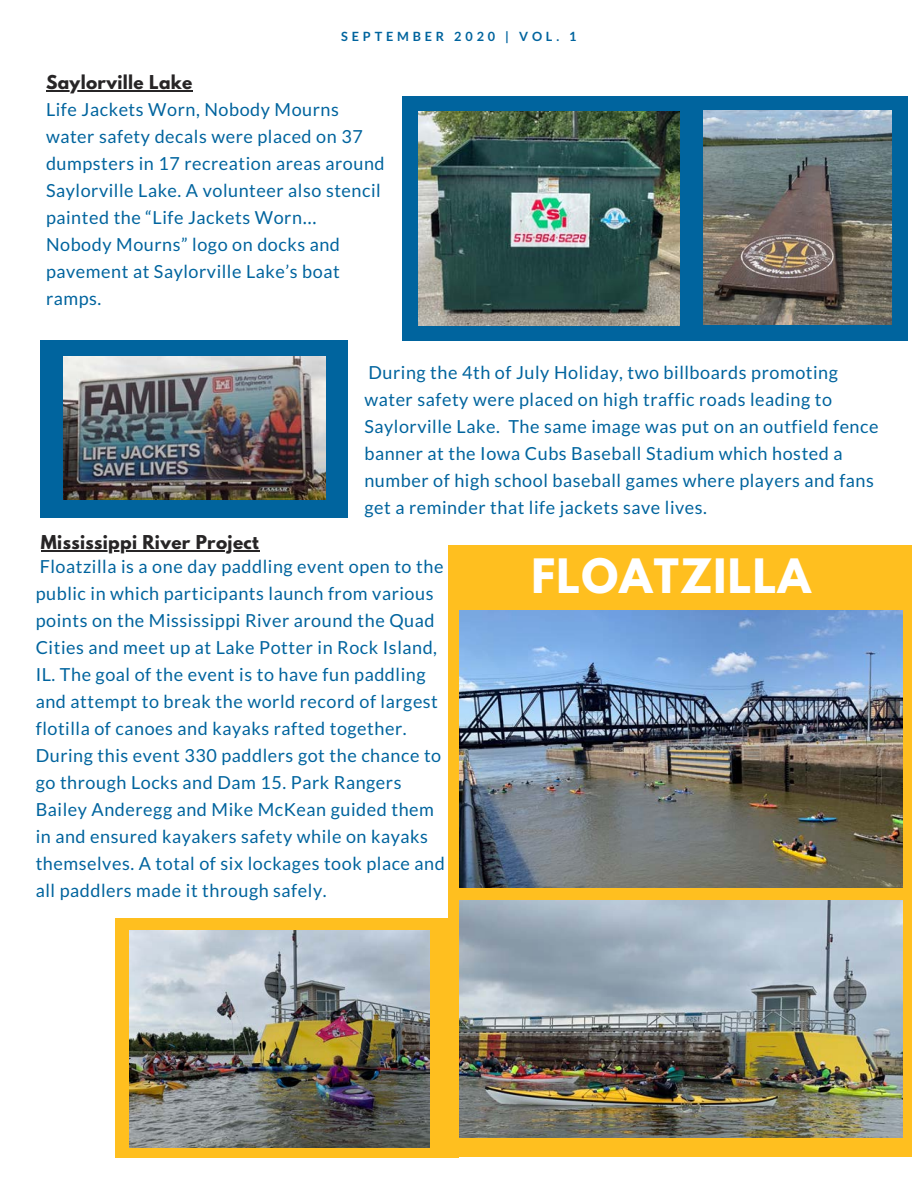
<style>
.page{position:relative;width:918px;height:1188px;background:#fff}
.page>*{position:absolute;margin:0;border:0;box-sizing:border-box;transform-origin:0 0}
.t1{font:700 42px "League Spartan";letter-spacing:.03em;color:#fff}
.t2{font:18px/27px "Lato";letter-spacing:.03em;color:#00649e}
.t3{font:700 16.95px "League Spartan";letter-spacing:.02em;color:#272526}
.t4{font:700 12.75px "Lato";letter-spacing:.3em;color:#00649e}
.s1{font-family:"Noto Sans Gurmukhi"}
</style>
<div class="page">
<div style="left:402px;top:96px;width:505px;height:244px;background:#00649e"></div>
<img style="left:704px;top:110px;width:188px;height:215px">
<img style="left:419px;top:112px;width:261px;height:213px">
<div style="left:41px;top:340px;width:307px;height:177px;background:#00649e"></div>
<img style="left:63px;top:356px;width:263px;height:143px">
<div style="left:116px;top:918px;width:343px;height:240px;background:#ffbf1f"></div>
<img style="left:130px;top:931px;width:300px;height:217px">
<div style="left:448px;top:545px;width:463px;height:612px;background:#ffbf1f"></div>
<img style="left:459px;top:611px;width:443px;height:277px">
<img style="left:459px;top:900px;width:443px;height:237px">
<hr style="left:46px;top:90px;width:147px;height:1px;background:#272526">
<hr style="left:41px;top:550px;width:218px;height:1px;background:#272526">
<p class="t4" style="left:341px;top:28px;width:237px">SEPTEMBER 2020 | VOL. 1</p>
<p class="t3" style="left:46px;top:74px;width:148px">Saylorville Lake</p>
<p class="t2" style="left:46px;top:95px;width:340px">Life Jackets Worn, Nobody Mourns water safety decals were placed on 37 dumpsters in 17 recreation areas around<br>Saylorville Lake. A volunteer also stencil painted the “Life Jackets Worn<span class="s1">…<br></span>Nobody Mourns” logo on docks and pavement at Saylorville Lake’s boat ramps.</p>
<p class="t2" style="left:364px;top:358px;width:516px">During the 4th of July Holiday, two billboards promoting water safety were placed on high traffic roads leading to Saylorville Lake. The same image was put on an outfield fence banner at the Iowa Cubs Baseball Stadium which hosted a number of high school baseball games where players and fans get a reminder that life jackets save lives.</p>
<p class="t3" style="left:41px;top:534px;width:220px">Mississippi River Project</p>
<p class="t2" style="left:36px;top:553px;width:411px">Floatzilla is a one day paddling event open to the public in which participants launch from various points on the Mississippi River around the Quad Cities and meet up at Lake Potter in Rock Island, IL. The goal of the event is to have fun paddling and attempt to break the world record of largest flotilla of canoes and kayaks rafted together.<br>During this event 330 paddlers got the chance to go through Locks and Dam 15. Park Rangers Bailey Anderegg and Mike McKean guided them in and ensured kayakers safety while on kayaks themselves. A total of six lockages took place and all paddlers made it through safely.</p>
<h1 class="t1" style="left:531px;top:555px;width:281px">FLOATZILLA</h1>
</div>
